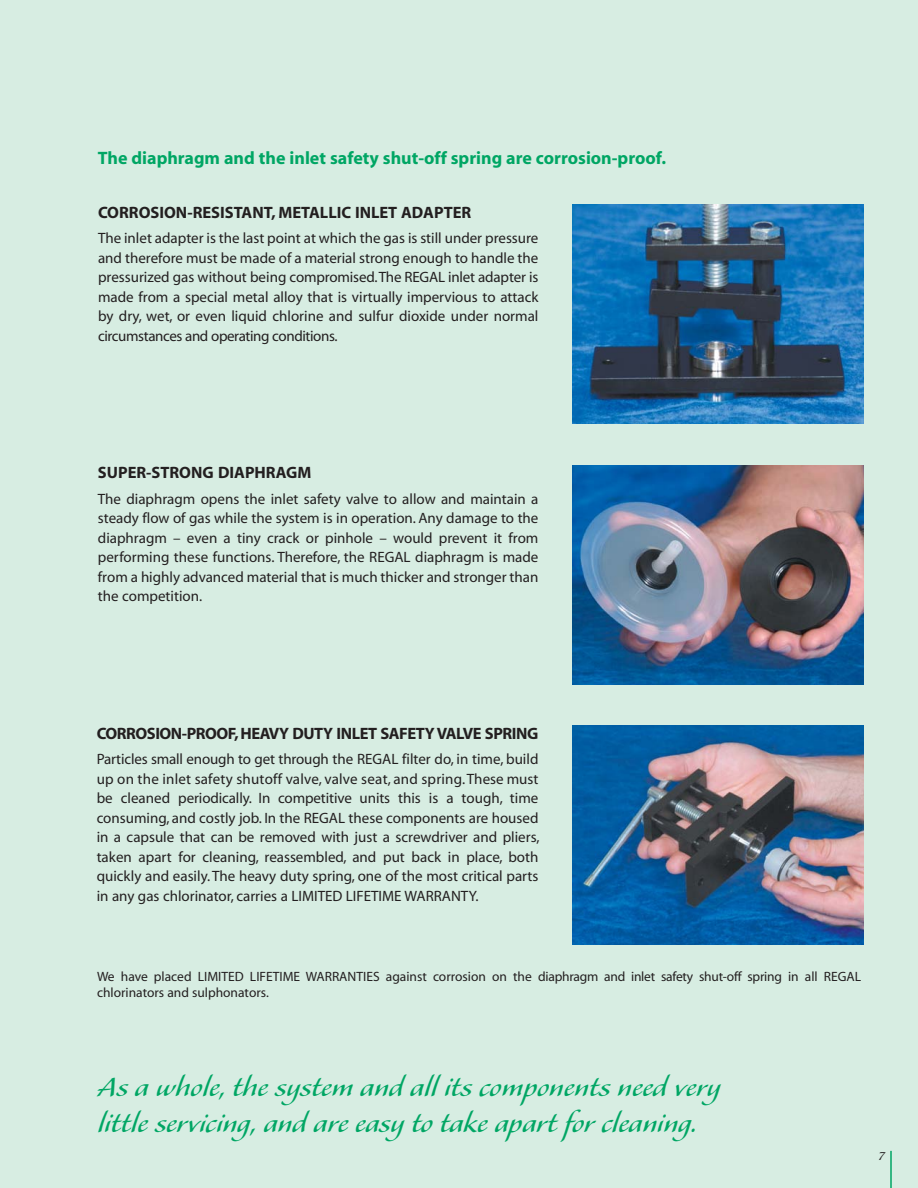
<style>
.page{position:relative;width:918px;height:1188px;background:#d7ede2}
.page>*{position:absolute;margin:0;border:0;box-sizing:border-box;transform-origin:0 0}
.t1{font:33px/36px "Alexa";color:#00a664}
.t2{font:700 18px "Myriad";color:#00a664}
.t3{font:700 16.5px "Myriad";color:#231f20}
.t4{font:700 16.5px "Myriad";letter-spacing:-.03em;color:#231f20}
.t5{font:15px/19.5px "Myriad";color:#231f20;text-align:justify}
.t6{font:15px "Alexa";color:#231f20}
.t7{font:13.5px/16.5px "Myriad";color:#231f20}
</style>
<div class="page">
<img style="left:573px;top:465px;width:291px;height:219px">
<img style="left:573px;top:204px;width:291px;height:220px">
<img style="left:573px;top:726px;width:291px;height:219px">
<hr style="left:890px;top:1151px;width:2px;height:37px;background:#00a664">
<p class="t2" style="left:98px;top:152px;width:570px">The diaphragm and the inlet safety shut-off spring are corrosion-proof.</p>
<p class="t3" style="left:98px;top:206px;width:375px">CORROSION-RESISTANT, METALLIC INLET ADAPTER</p>
<p class="t5" style="left:98px;top:229px;width:442px">The inlet adapter is the last point at which the gas is still under pressure and therefore must be made of a material strong enough to handle the pressurized gas without being compromised. The REGAL inlet adapter is made from a special metal alloy that is virtually impervious to attack by dry, wet, or even liquid chlorine and sulfur dioxide under normal circumstances and operating conditions.</p>
<p class="t3" style="left:98px;top:466px;width:215px">SUPER-STRONG DIAPHRAGM</p>
<p class="t5" style="left:98px;top:490px;width:442px">The diaphragm opens the inlet safety valve to allow and maintain a steady flow of gas while the system is in operation. Any damage to the diaphragm – even a tiny crack or pinhole – would prevent it from performing these functions. Therefore, the REGAL diaphragm is made from a highly advanced material that is much thicker and stronger than the competition.</p>
<p class="t4" style="left:97px;top:727px;width:443px">CORROSION-PROOF, HEAVY DUTY INLET SAFETY VALVE SPRING</p>
<p class="t5" style="left:97px;top:751px;width:444px">Particles small enough to get through the REGAL filter do, in time, build up on the inlet safety shutoff valve, valve seat, and spring.These must be cleaned periodically. In competitive units this is a tough, time consuming, and costly job. In the REGAL these components are housed in a capsule that can be removed with just a screwdriver and pliers, taken apart for cleaning, reassembled, and put back in place, both quickly and easily. The heavy duty spring, one of the most critical parts in any gas chlorinator, carries a LIMITED LIFETIME WARRANTY.</p>
<p class="t7" style="left:97px;top:969px;width:766px">We have placed LIMITED LIFETIME WARRANTIES against corrosion on the diaphragm and inlet safety shut-off spring in all REGAL chlorinators and sulphonators.</p>
<h1 class="t1" style="left:98px;top:1073px;width:624px">As a whole, the system and all its components need very little servicing, and are easy to take apart for cleaning.</h1>
<p class="t6" style="left:878px;top:1150px;width:7px">7</p>
</div>
